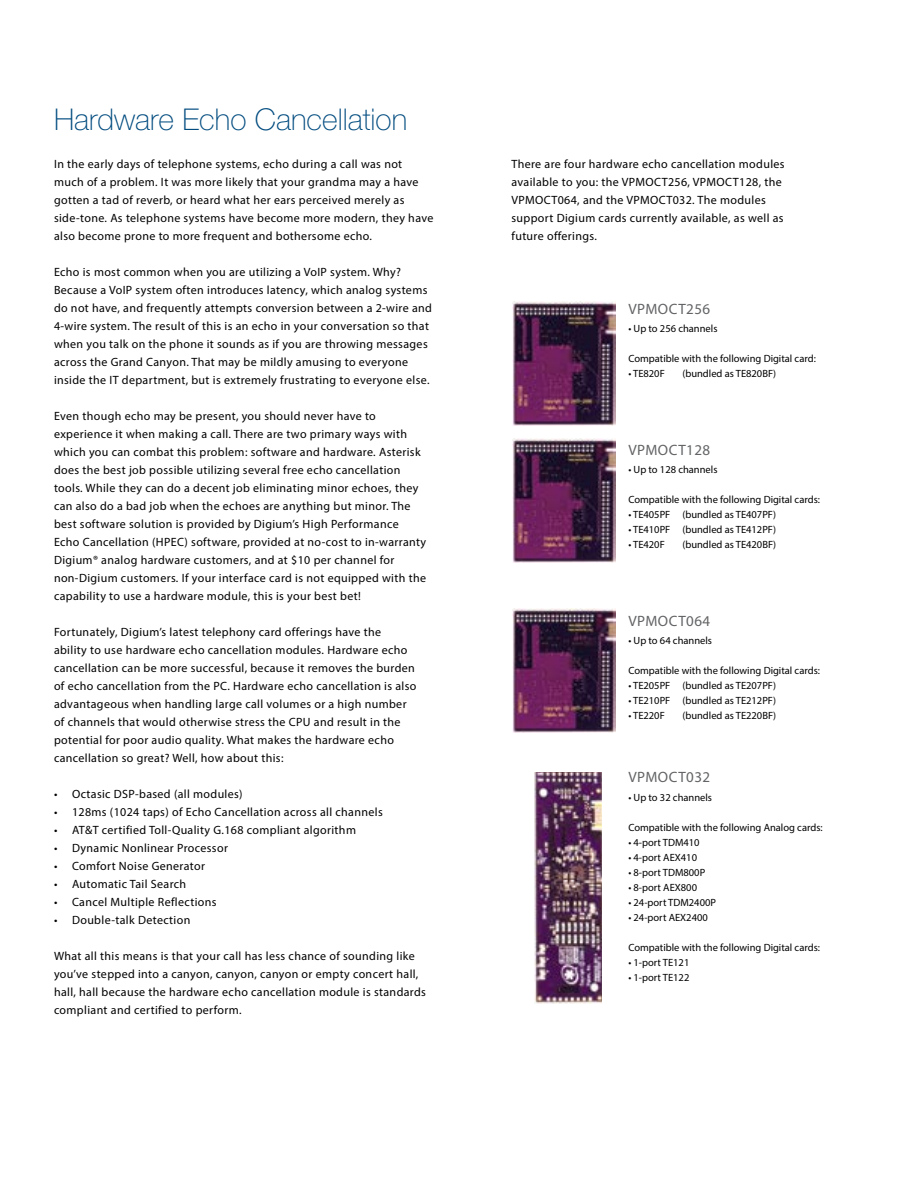
<style>
.page{position:relative;width:918px;height:1188px;background:#fff}
.page>*{position:absolute;margin:0;border:0;box-sizing:border-box;transform-origin:0 0}
.t1{font:100 30px "Helvetica Neue";color:#014b7f}
.t2{font:15px "Myriad Pro";letter-spacing:.03em;color:#636466}
.t3{font:12px/18px "Myriad Pro";letter-spacing:.03em;color:#000}
.t4{font:10.5px "Myriad Pro";color:#000}
</style>
<div class="page">
<img style="left:513px;top:438px;width:103px;height:125px">
<img style="left:535px;top:772px;width:67px;height:231px">
<img style="left:513px;top:609px;width:103px;height:124px">
<img style="left:513px;top:302px;width:103px;height:124px">
<h1 class="t1" style="left:54px;top:102px;width:355px">Hardware Echo Cancellation</h1>
<p class="t3" style="left:54px;top:155px;width:381px">In the early days of telephone systems, echo during a call was not much of a problem. It was more likely that your grandma may a have gotten a tad of reverb, or heard what her ears perceived merely as side-tone. As telephone systems have become more modern, they have also become prone to more frequent and bothersome echo.</p>
<p class="t3" style="left:54px;top:263px;width:379px">Echo is most common when you are utilizing a VoIP system. Why?<br>Because a VoIP system often introduces latency, which analog systems do not have, and frequently attempts conversion between a 2-wire and 4-wire system. The result of this is an echo in your conversation so that when you talk on the phone it sounds as if you are throwing messages across the Grand Canyon. That may be mildly amusing to everyone inside the IT department, but is extremely frustrating to everyone else.</p>
<p class="t3" style="left:54px;top:407px;width:374px">Even though echo may be present, you should never have to experience it when making a call. There are two primary ways with which you can combat this problem: software and hardware. Asterisk does the best job possible utilizing several free echo cancellation tools. While they can do a decent job eliminating minor echoes, they can also do a bad job when the echoes are anything but minor. The best software solution is provided by Digium’s High Performance Echo Cancellation (HPEC) software, provided at no-cost to in-warranty Digium® analog hardware customers, and at $10 per channel for non-Digium customers. If your interface card is not equipped with the capability to use a hardware module, this is your best bet!</p>
<p class="t3" style="left:54px;top:623px;width:364px">Fortunately, Digium’s latest telephony card offerings have the ability to use hardware echo cancellation modules. Hardware echo cancellation can be more successful, because it removes the burden of echo cancellation from the PC. Hardware echo cancellation is also advantageous when handling large call volumes or a high number of channels that would otherwise stress the CPU and result in the potential for poor audio quality. What makes the hardware echo cancellation so great? Well, how about this:</p>
<p class="t3" style="left:54px;top:785px;width:190px">• Octasic DSP-based (all modules)</p>
<p class="t3" style="left:54px;top:803px;width:330px">• 128ms (1024 taps) of Echo Cancellation across all channels</p>
<p class="t3" style="left:54px;top:821px;width:304px">• AT&amp;T certified Toll-Quality G.168 compliant algorithm</p>
<p class="t3" style="left:54px;top:839px;width:175px">• Dynamic Nonlinear Processor</p>
<p class="t3" style="left:54px;top:857px;width:153px">• Comfort Noise Generator</p>
<p class="t3" style="left:54px;top:875px;width:134px">• Automatic Tail Search</p>
<p class="t3" style="left:54px;top:893px;width:164px">• Cancel Multiple Reflections</p>
<p class="t3" style="left:54px;top:911px;width:138px">• Double-talk Detection</p>
<p class="t3" style="left:54px;top:947px;width:374px">What all this means is that your call has less chance of sounding like you’ve stepped into a canyon, canyon, canyon or empty concert hall, hall, hall because the hardware echo cancellation module is standards compliant and certified to perform.</p>
<p class="t3" style="left:511px;top:155px;width:275px">There are four hardware echo cancellation modules available to you: the VPMOCT256, VPMOCT128, the VPMOCT064, and the VPMOCT032. The modules support Digium cards currently available, as well as future offerings.</p>
<p class="t2" style="left:628px;top:299px;width:83px">VPMOCT256</p>
<p class="t4" style="left:628px;top:322px;width:91px">• Up to 256 channels</p>
<p class="t4" style="left:628px;top:352px;width:189px">Compatible with the following Digital card:</p>
<p class="t4" style="left:628px;top:367px;width:38px">• TE820F</p>
<p class="t4" style="left:682px;top:367px;width:95px">(bundled as TE820BF)</p>
<p class="t2" style="left:628px;top:441px;width:83px">VPMOCT128</p>
<p class="t4" style="left:628px;top:463px;width:91px">• Up to 128 channels</p>
<p class="t4" style="left:628px;top:493px;width:193px">Compatible with the following Digital cards:</p>
<p class="t4" style="left:628px;top:508px;width:149px">• TE405PF (bundled as TE407PF)</p>
<p class="t4" style="left:628px;top:523px;width:149px">• TE410PF (bundled as TE412PF)</p>
<p class="t4" style="left:628px;top:538px;width:38px">• TE420F</p>
<p class="t4" style="left:682px;top:538px;width:95px">(bundled as TE420BF)</p>
<p class="t2" style="left:628px;top:612px;width:83px">VPMOCT064</p>
<p class="t4" style="left:628px;top:634px;width:85px">• Up to 64 channels</p>
<p class="t4" style="left:628px;top:664px;width:193px">Compatible with the following Digital cards:</p>
<p class="t4" style="left:628px;top:679px;width:149px">• TE205PF (bundled as TE207PF)</p>
<p class="t4" style="left:628px;top:694px;width:149px">• TE210PF (bundled as TE212PF)</p>
<p class="t4" style="left:628px;top:709px;width:38px">• TE220F</p>
<p class="t4" style="left:682px;top:709px;width:95px">(bundled as TE220BF)</p>
<p class="t2" style="left:628px;top:768px;width:83px">VPMOCT032</p>
<p class="t4" style="left:628px;top:791px;width:85px">• Up to 32 channels</p>
<p class="t4" style="left:628px;top:821px;width:196px">Compatible with the following Analog cards:</p>
<p class="t4" style="left:628px;top:836px;width:73px">• 4-port TDM410</p>
<p class="t4" style="left:628px;top:851px;width:70px">• 4-port AEX410</p>
<p class="t4" style="left:628px;top:866px;width:78px">• 8-port TDM800P</p>
<p class="t4" style="left:628px;top:881px;width:70px">• 8-port AEX800</p>
<p class="t4" style="left:628px;top:896px;width:89px">• 24-port TDM2400P</p>
<p class="t4" style="left:628px;top:911px;width:81px">• 24-port AEX2400</p>
<p class="t4" style="left:628px;top:941px;width:193px">Compatible with the following Digital cards:</p>
<p class="t4" style="left:628px;top:956px;width:63px">• 1-port TE121</p>
<p class="t4" style="left:628px;top:971px;width:63px">• 1-port TE122</p>
</div>
